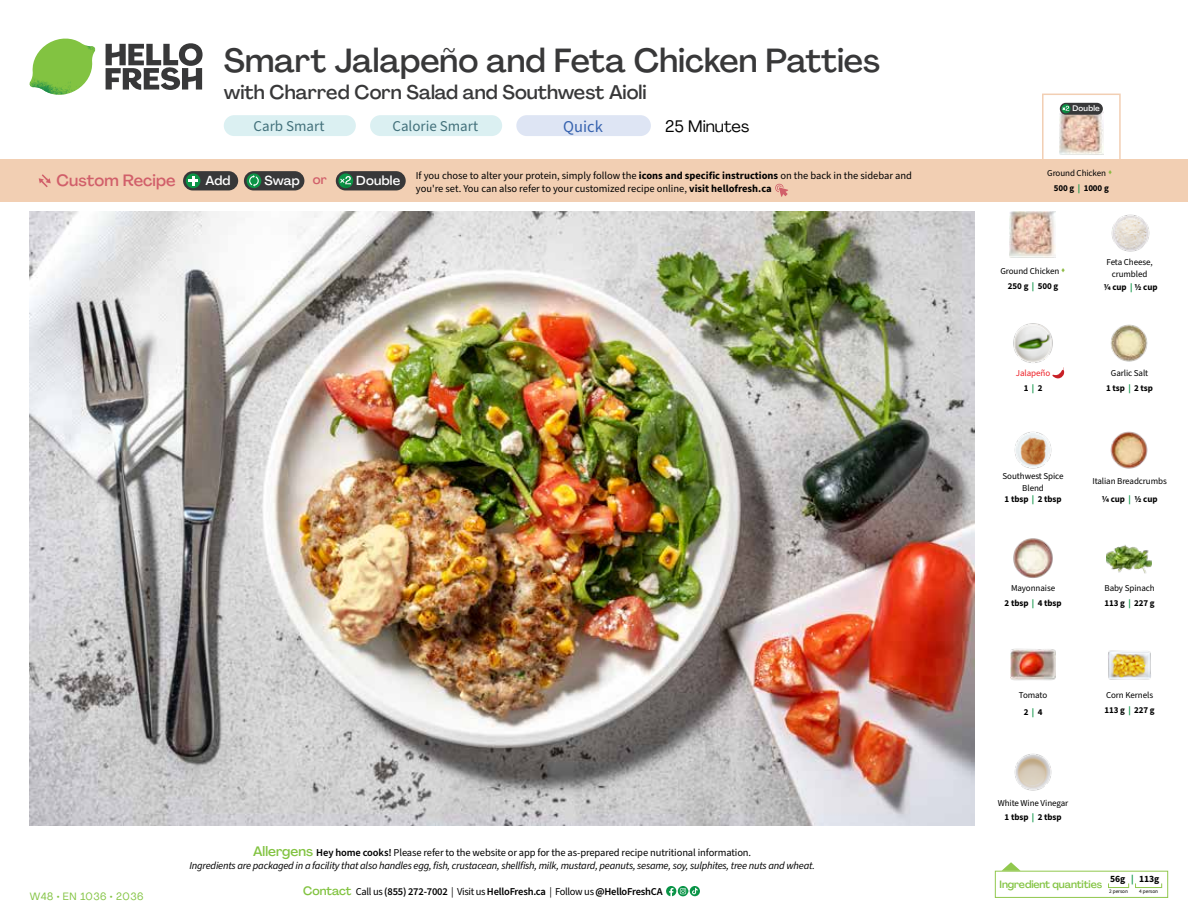
<style>
.page{position:relative;width:1188px;height:918px;background:#fff}
.page>*{position:absolute;margin:0;border:0;box-sizing:border-box;transform-origin:0 0}
.t1{font:500 33px "Agrandir";color:#383839}
.t2{font:500 19.5px "Agrandir";color:#383839}
.t3{font:16.5px "Agrandir";color:#000}
.t4{font:16.5px "Source Sans Pro";color:#3763af}
.t5{font:500 16.2px "Agrandir";color:#d15f6a}
.t6{font:15px "Source Sans Pro";color:#43717b}
.t7{font:500 12.9px "Agrandir";letter-spacing:.015em;color:#fff}
.t8{font:italic 10.5px/13.5px "Source Sans Pro";letter-spacing:-.02em;color:#000;text-align:center}
.t9{font:10.5px "Source Sans Pro";color:#000}
.t10{font:600 10.5px "Source Sans Pro";letter-spacing:-.02em;color:#000}
.t11{font:500 10.5px "Agrandir";letter-spacing:-.01em;color:#82c341}
.t12{font:10.5px "Agrandir";letter-spacing:.05em;color:#82c341}
.t13{font:700 9.6px "Source Sans Pro";color:#000}
.t14{font:9px/14.9px "Source Sans Pro";letter-spacing:-.01em;color:#000;text-align:center}
.t15{font:700 9px "Source Sans Pro";letter-spacing:-.01em;color:#000}
.t16{font:9px/14.9px "Source Sans Pro";letter-spacing:-.01em;color:#ed1d24;text-align:center}
.t17{font:500 7.95px "Agrandir";letter-spacing:.025em;color:#fff}
.t18{font:5.25px "Source Sans Pro";letter-spacing:-.01em;color:#000}
.s1{color:#d15f6a}
.s2{color:#8cba42}
.s3{font-weight:700}
.s4{font-weight:700;color:#0b9446}
.s5{color:#0b9446}
.s6{font-weight:700;color:#000}
.s7{font-family:"Agrandir";font-weight:500;font-style:normal;font-size:13.5px;color:#82c341}
.s8{font-weight:600;font-style:normal}
.s9{font-style:normal}
.s10{font-family:"Agrandir";font-weight:500;font-size:12px;color:#82c341}
.s11{font-weight:400}
</style>
<div class="page">
<svg style="left:106px;top:43px;width:97px;height:47px"></svg>
<svg style="left:34px;top:39px;width:59px;height:38px"></svg>
<img style="left:65px;top:39px;width:30px;height:25px">
<img style="left:33px;top:60px;width:56px;height:10px">
<img style="left:29px;top:64px;width:58px;height:31px">
<img style="left:64px;top:70px;width:25px;height:24px">
<img style="left:30px;top:211px;width:945px;height:615px">
<svg style="left:690px;top:886px;width:10px;height:10px"></svg>
<svg style="left:666px;top:886px;width:32px;height:10px"></svg>
<svg style="left:1002px;top:862px;width:19px;height:9px"></svg>
<div style="left:995px;top:871px;width:173px;height:27px;border:1px solid #91c84e"></div>
<div style="left:1108px;top:883px;width:21px;height:5px;border:1px solid #91c84e"></div>
<div style="left:1135px;top:883px;width:27px;height:5px;border:1px solid #91c84e"></div>
<div style="left:516px;top:115px;width:135px;height:21px;background:#dee5f4;border-radius:10px"></div>
<img style="left:1013px;top:323px;width:40px;height:40px">
<img style="left:1110px;top:324px;width:38px;height:38px">
<img style="left:1014px;top:431px;width:38px;height:38px">
<img style="left:1110px;top:431px;width:38px;height:38px">
<img style="left:1013px;top:538px;width:40px;height:40px">
<img style="left:1106px;top:545px;width:46px;height:29px">
<img style="left:1011px;top:648px;width:45px;height:33px">
<img style="left:1014px;top:753px;width:38px;height:38px">
<img style="left:1111px;top:214px;width:39px;height:38px">
<img style="left:1010px;top:212px;width:45px;height:45px">
<img style="left:1108px;top:650px;width:43px;height:30px">
<svg style="left:1052px;top:367px;width:12px;height:12px"></svg>
<div style="left:0;top:160px;width:1188px;height:42px;background:#f2cfb3"></div>
<svg style="left:39px;top:174px;width:12px;height:13px"></svg>
<div style="left:336px;top:171px;width:70px;height:19px;background:#383839;border-radius:10px"></div>
<svg style="left:338px;top:173px;width:15px;height:15px"></svg>
<div style="left:341px;top:180px;width:11px;height:11px;background:#000;opacity:.35"></div>
<svg style="left:339px;top:176px;width:12px;height:8px"></svg>
<div style="left:244px;top:171px;width:60px;height:19px;background:#383839;border-radius:10px"></div>
<div style="left:247px;top:173px;width:14px;height:15px;background:#0b9446;border-radius:50%"></div>
<svg style="left:249px;top:175px;width:10px;height:12px"></svg>
<div style="left:183px;top:171px;width:55px;height:19px;background:#383839;border-radius:10px"></div>
<div style="left:186px;top:173px;width:14px;height:15px;background:#0b9446;border-radius:50%"></div>
<svg style="left:188px;top:176px;width:10px;height:10px"></svg>
<svg style="left:775px;top:183px;width:13px;height:14px"></svg>
<div style="left:1042px;top:94px;width:79px;height:69px;border:2px solid #f2cfb3"></div>
<img style="left:1060px;top:112px;width:43px;height:43px">
<div style="left:1060px;top:103px;width:43px;height:12px;background:#383839;border-radius:6px"></div>
<svg style="left:1061px;top:104px;width:10px;height:9px"></svg>
<div style="left:1064px;top:108px;width:6px;height:7px;background:#000;opacity:.35"></div>
<svg style="left:1062px;top:106px;width:7px;height:8px"></svg>
<div style="left:224px;top:115px;width:132px;height:21px;background:#dbf0f2;border-radius:10px"></div>
<div style="left:370px;top:115px;width:132px;height:21px;background:#dbf0f2;border-radius:10px"></div>
<h3 class="t5" style="left:56px;top:170px;width:121px">Custom Recipe</h3>
<h1 class="t1" style="left:224px;top:40px;width:658px">Smart Jalapeño and Feta Chicken Patties</h1>
<h2 class="t2" style="left:224px;top:80px;width:425px">with Charred Corn Salad and Southwest Aioli</h2>
<h3 class="t3" style="left:665px;top:116px;width:86px">25 Minutes</h3>
<h3 class="t4" style="left:563px;top:115px;width:41px">Quick</h3>
<h3 class="t6" style="left:254px;top:116px;width:72px">Carb Smart</h3>
<h3 class="t6" style="left:392px;top:116px;width:87px">Calorie Smart</h3>
<p class="t17" style="left:1072px;top:104px;width:29px">Double</p>
<h3 class="t7" style="left:205px;top:172px;width:27px">Add</h3>
<h3 class="t7" style="left:264px;top:172px;width:64px">Swap <span class="s1">or</span></h3>
<h3 class="t7" style="left:356px;top:172px;width:45px">Double</h3>
<p class="t14" style="left:1047px;top:166px;width:67px;line-height:15.5px">Ground Chicken <span class="s2">▲<br></span><span class="s3">500 g</span> <span class="s4">|</span> <span class="s3">1000 g</span></p>
<p class="t9" style="left:416px;top:168px;width:498px">If you chose to alter your protein, simply follow the <span class="s3">icons and specific instructions</span> on the back in the sidebar and</p>
<p class="t9" style="left:416px;top:182px;width:357px">you're set. You can also refer to your customized recipe online, <span class="s3">visit hellofresh.ca</span></p>
<p class="t14" style="left:1000px;top:264px;width:67px">Ground Chicken <span class="s2">▲<br></span><span class="s3">250 g</span> <span class="s4">|</span> <span class="s3">500 g</span></p>
<p class="t14" style="left:1106px;top:257px;width:48px;line-height:11.6px">Feta Cheese, crumbled</p>
<p class="t15" style="left:1103px;top:281px;width:56px">1/4 cup <span class="s5">|</span> 1/2 cup</p>
<p class="t16" style="left:1016px;top:366px;width:36px">Jalapeño<br><span class="s6">1</span> <span class="s4">|</span> <span class="s6">2</span></p>
<p class="t14" style="left:1106px;top:366px;width:48px">Garlic Salt<br><span class="s3">1 tsp</span> <span class="s4">|</span> <span class="s3">2 tsp</span></p>
<p class="t14" style="left:1003px;top:471px;width:62px;line-height:11.7px">Southwest Spice<br>Blend<br><span class="s3">1 tbsp</span> <span class="s4">|</span> <span class="s3">2 tbsp</span></p>
<p class="t14" style="left:1092px;top:473px;width:76px;line-height:18px">Italian Breadcrumbs<br><span class="s3">1/4 cup</span> <span class="s4">|</span> <span class="s3">1/2 cup</span></p>
<p class="t14" style="left:1005px;top:581px;width:58px">Mayonnaise<br><span class="s3">2 tbsp</span> <span class="s4">|</span> <span class="s3">4 tbsp</span></p>
<p class="t14" style="left:1104px;top:581px;width:52px;text-align:left">Baby Spinach<br><span class="s3">113 g</span> <span class="s4">|</span> <span class="s3">227 g</span></p>
<p class="t12" style="left:30px;top:890px;width:115px">W48 • EN 1036 • 2036</p>
<p class="t8" style="left:189px;top:846px;width:627px"><span class="s7">Allergens</span> <span class="s8">Hey home cooks!</span> <span class="s9">Please refer to the website or app for the as-prepared recipe nutritional information.<br></span>Ingredients are packaged in a facility that also handles egg, fish, crustacean, shellfish, milk, mustard, peanuts, sesame, soy, sulphites, tree nuts and wheat.</p>
<p class="t10" style="left:303px;top:885px;width:361px"><span class="s10">Contact</span> <span class="s11">Call us</span> (855) 272-7002 <span class="s11">| Visit us</span> HelloFresh.ca <span class="s11">| Follow us</span> @HelloFreshCA</p>
<p class="t14" style="left:1019px;top:687px;width:30px;line-height:17.2px">Tomato<br><span class="s3">2</span> <span class="s4">|</span> <span class="s3">4</span></p>
<p class="t14" style="left:1104px;top:688px;width:52px;text-align:left">Corn Kernels<br><span class="s3">113 g</span> <span class="s4">|</span> <span class="s3">227 g</span></p>
<p class="t14" style="left:998px;top:795px;width:72px">White Wine Vinegar<br><span class="s3">1 tbsp</span> <span class="s4">|</span> <span class="s3">2 tbsp</span></p>
<p class="t13" style="left:1110px;top:873px;width:50px">56g <span class="s5">|</span> 113g</p>
<p class="t18" style="left:1109px;top:888px;width:20px">2 person</p>
<p class="t18" style="left:1139px;top:888px;width:20px">4 person</p>
<p class="t11" style="left:1000px;top:878px;width:104px">Ingredient quantities</p>
</div>
